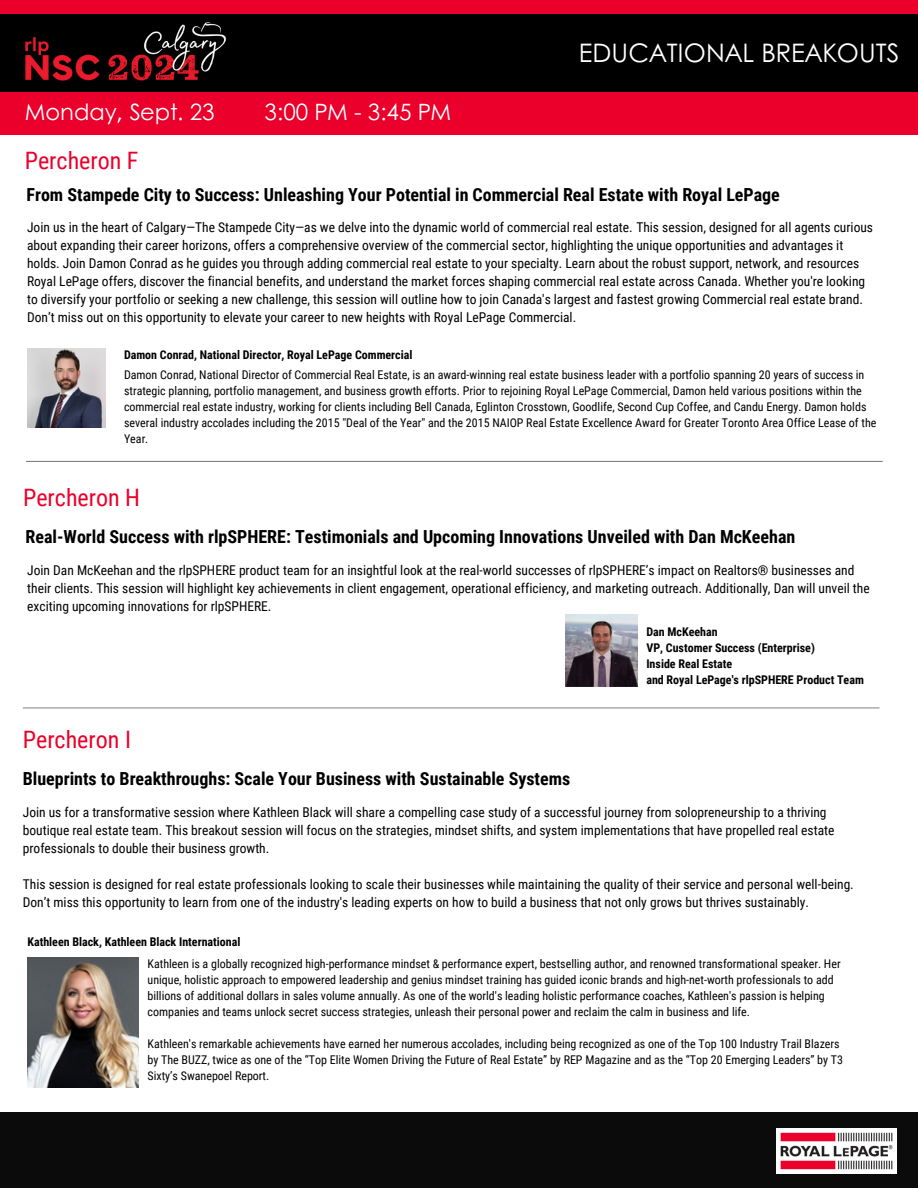
<style>
.page{position:relative;width:918px;height:1188px;background:#fff}
.page>*{position:absolute;margin:0;border:0;box-sizing:border-box;transform-origin:0 0}
.t1{font:25.5px "Century Gothic";color:#fff}
.t2{font:24px "Roboto Condensed";color:#ea002a}
.t3{font:22.5px "Century Gothic";color:#fff}
.t4{font:700 18px "Roboto Condensed";color:#000}
.t5{font:13.5px/18px "Roboto Condensed";color:#000}
.t6{font:12px/16px "Roboto Condensed";color:#000}
.t7{font:700 12px/16px "Roboto Condensed";color:#000}
</style>
<div class="page">
<div style="left:0;top:0;width:918px;height:134px;background:#ea002a"></div>
<div style="left:0;top:14px;width:918px;height:78px;background:#000"></div>
<hr style="left:26px;top:461px;width:857px;height:1px;background:#000">
<div style="left:0;top:1112px;width:918px;height:76px;background:#0b0b0b"></div>
<img style="left:776px;top:1129px;width:120px;height:45px">
<hr style="left:23px;top:707px;width:857px;height:1px;background:#000">
<img style="left:25px;top:22px;width:202px;height:59px">
<img style="left:27px;top:348px;width:79px;height:79px">
<img style="left:565px;top:614px;width:72px;height:72px">
<img style="left:27px;top:957px;width:112px;height:131px">
<p class="t3" style="left:25px;top:95px;width:191px">Monday, Sept. 23</p>
<p class="t3" style="left:265px;top:95px;width:188px">3:00 PM - 3:45 PM</p>
<h4 class="t2" style="left:25px;top:147px;width:115px">Percheron F</h4>
<p class="t1" style="left:579px;top:33px;width:322px">EDUCATIONAL BREAKOUTS</p>
<h5 class="t4" style="left:27px;top:184px;width:755px">From Stampede City to Success: Unleashing Your Potential in Commercial Real Estate with Royal LePage</h5>
<h5 class="t5" style="left:27px;top:218px;width:848px">Join us in the heart of Calgary—The Stampede City—as we delve into the dynamic world of commercial real estate. This session, designed for all agents curious about expanding their career horizons, offers a comprehensive overview of the commercial sector, highlighting the unique opportunities and advantages it holds. Join Damon Conrad as he guides you through adding commercial real estate to your specialty. Learn about the robust support, network, and resources Royal LePage offers, discover the financial benefits, and understand the market forces shaping commercial real estate across Canada. Whether you're looking to diversify your portfolio or seeking a new challenge, this session will outline how to join Canada's largest and fastest growing Commercial real estate brand.<br>Don’t miss out on this opportunity to elevate your career to new heights with Royal LePage Commercial.</h5>
<h5 class="t7" style="left:124px;top:347px;width:290px">Damon Conrad, National Director, Royal LePage Commercial</h5>
<h6 class="t6" style="left:124px;top:367px;width:754px">Damon Conrad, National Director of Commercial Real Estate, is an award-winning real estate business leader with a portfolio spanning 20 years of success in strategic planning, portfolio management, and business growth efforts. Prior to rejoining Royal LePage Commercial, Damon held various positions within the commercial real estate industry, working for clients including Bell Canada, Eglinton Crosstown, Goodlife, Second Cup Coffee, and Candu Energy. Damon holds several industry accolades including the 2015 "Deal of the Year" and the 2015 NAIOP Real Estate Excellence Award for Greater Toronto Area Office Lease of the Year.</h6>
<h2 class="t2" style="left:23px;top:483px;width:119px">Percheron H</h2>
<h6 class="t4" style="left:25px;top:526px;width:771px">Real-World Success with rlpSPHERE: Testimonials and Upcoming Innovations Unveiled with Dan McKeehan</h6>
<p class="t5" style="left:27px;top:561px;width:844px">Join Dan McKeehan and the rlpSPHERE product team for an insightful look at the real-world successes of rlpSPHERE’s impact on Realtors® businesses and their clients. This session will highlight key achievements in client engagement, operational efficiency, and marketing outreach. Additionally, Dan will unveil the exciting upcoming innovations for rlpSPHERE.</p>
<p class="t7" style="left:646px;top:624px;width:219px">Dan McKeehan<br>VP, Customer Success (Enterprise)<br>Inside Real Estate<br>and Royal LePage's rlpSPHERE Product Team</p>
<h4 class="t2" style="left:23px;top:726px;width:110px">Percheron I</h4>
<h5 class="t4" style="left:23px;top:769px;width:549px">Blueprints to Breakthroughs: Scale Your Business with Sustainable Systems</h5>
<p class="t5" style="left:23px;top:803px;width:813px">Join us for a transformative session where Kathleen Black will share a compelling case study of a successful journey from solopreneurship to a thriving boutique real estate team. This breakout session will focus on the strategies, mindset shifts, and system implementations that have propelled real estate professionals to double their business growth.</p>
<h6 class="t5" style="left:23px;top:875px;width:833px">This session is designed for real estate professionals looking to scale their businesses while maintaining the quality of their service and personal well-being.<br>Don’t miss this opportunity to learn from one of the industry's leading experts on how to build a business that not only grows but thrives sustainably.</h6>
<h2 class="t7" style="left:27px;top:934px;width:215px">Kathleen Black, Kathleen Black International</h2>
<p class="t6" style="left:148px;top:956px;width:695px">Kathleen is a globally recognized high-performance mindset &amp; performance expert, bestselling author, and renowned transformational speaker. Her unique, holistic approach to empowered leadership and genius mindset training has guided iconic brands and high-net-worth professionals to add billions of additional dollars in sales volume annually. As one of the world's leading holistic performance coaches, Kathleen's passion is helping companies and teams unlock secret success strategies, unleash their personal power and reclaim the calm in business and life.</p>
<p class="t6" style="left:148px;top:1036px;width:697px">Kathleen's remarkable achievements have earned her numerous accolades, including being recognized as one of the Top 100 Industry Trail Blazers by The BUZZ, twice as one of the “Top Elite Women Driving the Future of Real Estate” by REP Magazine and as the “Top 20 Emerging Leaders” by T3<br>Sixty’s Swanepoel Report.</p>
</div>
